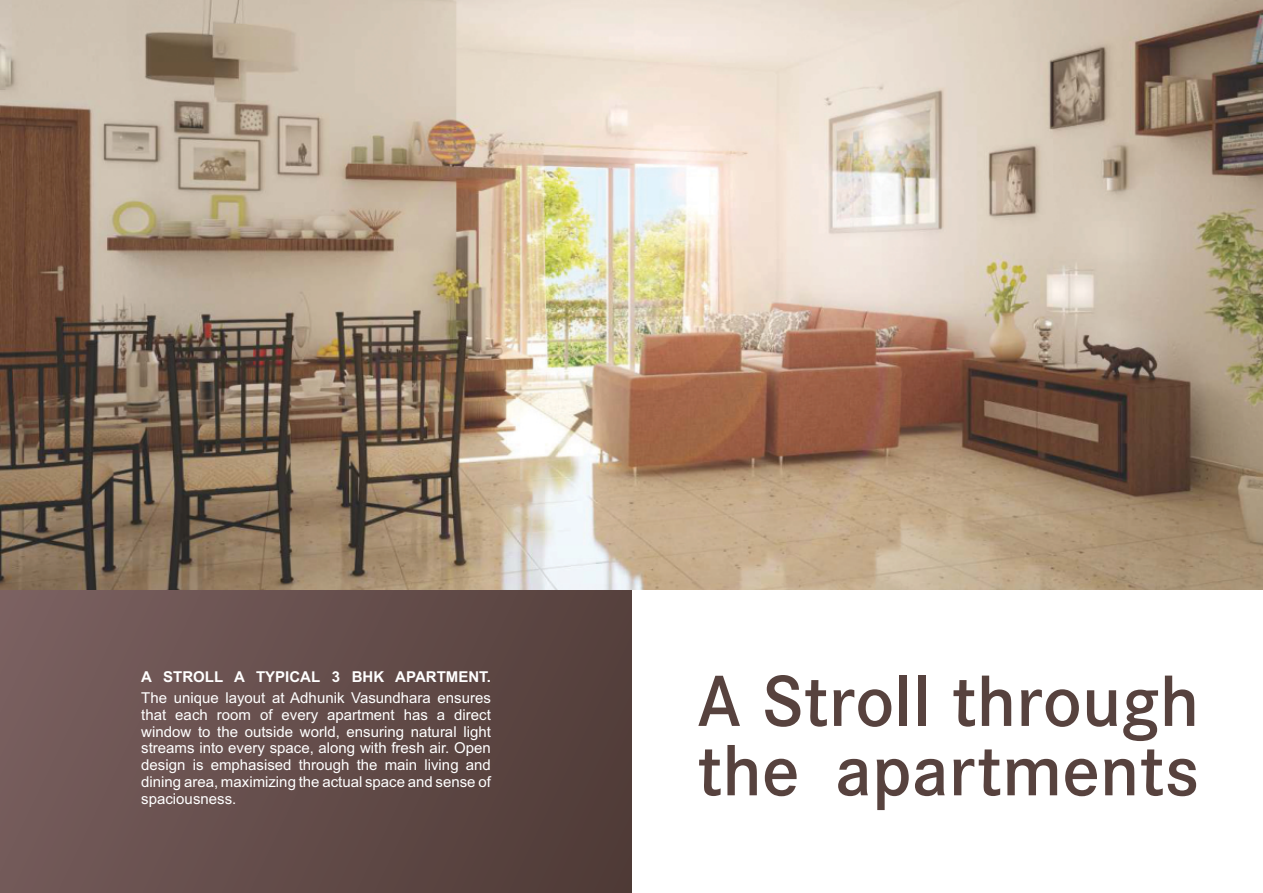
<style>
.page{position:relative;width:1263px;height:893px;background:#fff}
.page>*{position:absolute;margin:0;border:0;box-sizing:border-box;transform-origin:0 0}
.t1{font:600 75px/69.3px "Corporate S";color:#57423e}
.t2{font:15px/16.8px "Arial";color:#fff;text-align:justify}
.t3{font:700 15px "Arial";color:#fff}
</style>
<div class="page">
<img style="left:0;top:0;width:1263px;height:590px">
<div style="left:0;top:590px;width:632px;height:303px;background:linear-gradient(to right,#775e5d,#523d39)"></div>
<p class="t3" style="left:141px;top:671px;width:351px">A STROLL A TYPICAL 3 BHK APARTMENT.</p>
<p class="t2" style="left:141px;top:691px;width:351px">The unique layout at Adhunik Vasundhara ensures that each room of every apartment has a direct window to the outside world, ensuring natural light streams into every space, along with fresh air. Open design is emphasised through the main living and dining area, maximizing the actual space and sense of spaciousness.</p>
<h1 class="t1" style="left:697px;top:668px;width:504px">A Stroll through the apartments</h1>
</div>
